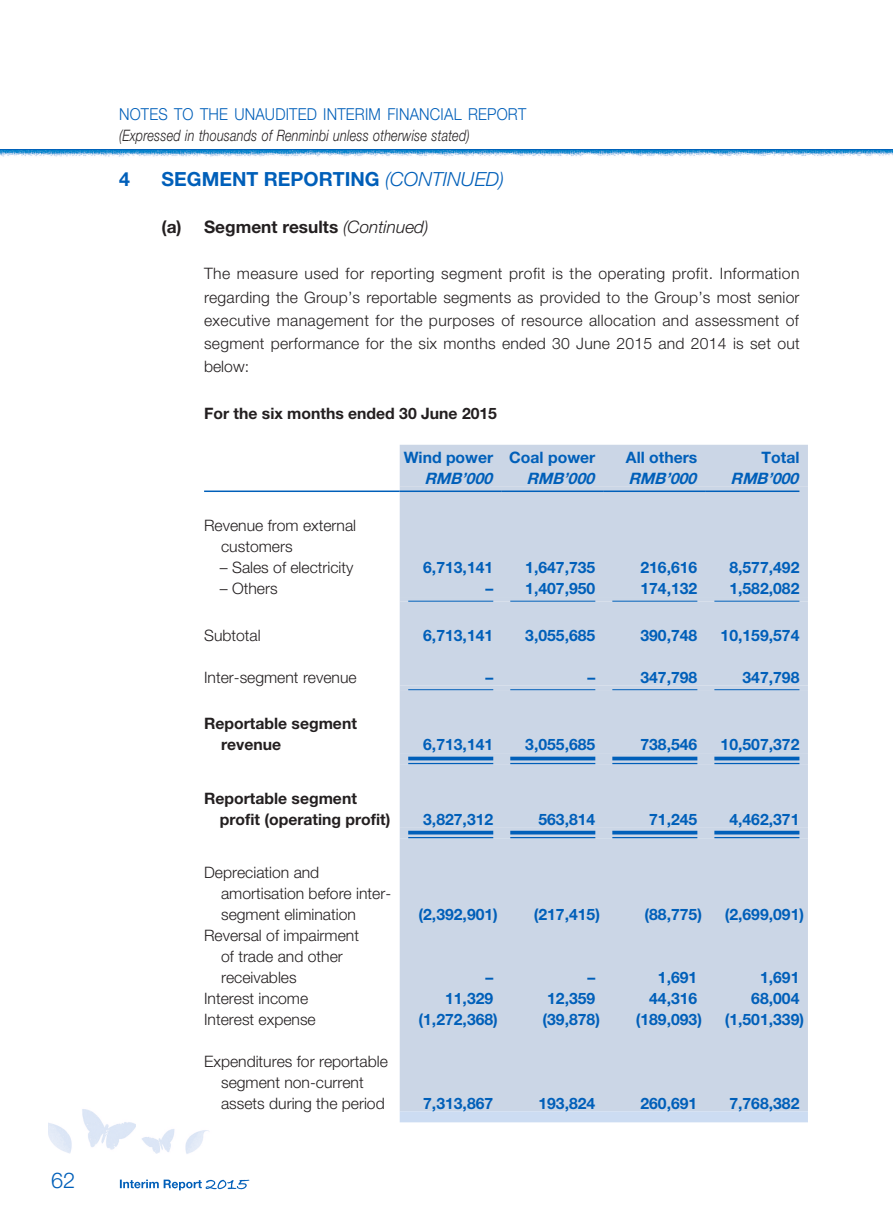
<style>
.page{position:relative;width:893px;height:1212px;background:#fff}
.page>*{position:absolute;margin:0;border:0;box-sizing:border-box;transform-origin:0 0}
.t1{font:300 21.75px "Helvetica Neue LT Std";color:#005fb9}
.t2{font:700 19.5px "Helvetica Neue LT Std";color:#005fb9}
.t3{font:700 17.25px "Helvetica Neue LT Std";color:#231f20}
.t4{font:300 16.5px "Helvetica Neue LT Std";letter-spacing:.015em;color:#005fb9;scale:.9 1}
.t5{font:300 15.75px/21px "Helvetica Neue LT Std";color:#231f20}
.t6{font:700 15.75px "Helvetica Neue LT Std";color:#005fb9}
.t7{font:700 15.75px/21px "Helvetica Neue LT Std";color:#231f20}
.t8{font:italic 300 15.75px "Helvetica Neue LT Std";letter-spacing:.015em;color:#231f20;scale:.8 1}
.t9{font:italic 700 15.75px "Helvetica Neue LT Std";color:#005fb9}
.s1{font-weight:300;font-style:italic}
</style>
<div class="page">
<img style="left:0;top:150px;width:893px;height:7px">
<hr style="left:0;top:149px;width:893px;height:1px;background:#005fb9">
<img style="left:82px;top:1109px;width:54px;height:41px">
<img style="left:48px;top:1123px;width:24px;height:31px">
<img style="left:142px;top:1129px;width:33px;height:25px">
<img style="left:185px;top:1130px;width:24px;height:24px">
<svg style="left:120px;top:1179px;width:129px;height:11px"></svg>
<div style="left:400px;top:445px;width:408px;height:666px;background:#cbd6e6"></div>
<div style="left:400px;top:487px;width:408px;height:351px;background:#cbd6e6"></div>
<svg style="left:400px;top:1111px;width:408px;height:11px;background:#ccdcf2"></svg>
<hr style="left:204px;top:490px;width:196px;height:2px;background:#005fb9">
<hr style="left:400px;top:490px;width:102px;height:2px;background:#005fb9">
<hr style="left:502px;top:490px;width:102px;height:2px;background:#005fb9">
<hr style="left:604px;top:490px;width:102px;height:2px;background:#005fb9">
<hr style="left:706px;top:490px;width:93px;height:2px;background:#005fb9">
<hr style="left:408px;top:601px;width:85px;height:1px;background:#005fb9">
<hr style="left:510px;top:601px;width:85px;height:1px;background:#005fb9">
<hr style="left:612px;top:601px;width:85px;height:1px;background:#005fb9">
<hr style="left:714px;top:601px;width:85px;height:1px;background:#005fb9">
<hr style="left:408px;top:689px;width:85px;height:1px;background:#005fb9">
<hr style="left:510px;top:689px;width:85px;height:1px;background:#005fb9">
<hr style="left:612px;top:689px;width:85px;height:1px;background:#005fb9">
<hr style="left:714px;top:689px;width:85px;height:1px;background:#005fb9">
<hr style="left:408px;top:757px;width:85px;height:3px;background:#005fb9">
<hr style="left:408px;top:763px;width:85px;height:1px;background:#005fb9">
<hr style="left:510px;top:757px;width:85px;height:3px;background:#005fb9">
<hr style="left:510px;top:763px;width:85px;height:1px;background:#005fb9">
<hr style="left:612px;top:757px;width:85px;height:3px;background:#005fb9">
<hr style="left:612px;top:763px;width:85px;height:1px;background:#005fb9">
<hr style="left:714px;top:757px;width:85px;height:3px;background:#005fb9">
<hr style="left:714px;top:763px;width:85px;height:1px;background:#005fb9">
<hr style="left:408px;top:831px;width:85px;height:3px;background:#005fb9">
<hr style="left:408px;top:837px;width:85px;height:1px;background:#005fb9">
<hr style="left:510px;top:831px;width:85px;height:3px;background:#005fb9">
<hr style="left:510px;top:837px;width:85px;height:1px;background:#005fb9">
<hr style="left:612px;top:831px;width:85px;height:3px;background:#005fb9">
<hr style="left:612px;top:837px;width:85px;height:1px;background:#005fb9">
<hr style="left:714px;top:831px;width:85px;height:3px;background:#005fb9">
<hr style="left:714px;top:837px;width:85px;height:1px;background:#005fb9">
<h1 class="t1" style="left:51px;top:1167px;width:26px">62</h1>
<p class="t4" style="left:119px;top:104px;width:454px">NOTES TO THE UNAUDITED INTERIM FINANCIAL REPORT</p>
<p class="t8" style="left:119px;top:126px;width:440px">(Expressed in thousands of Renminbi unless otherwise stated)</p>
<p class="t2" style="left:119px;top:167px;width:12px">4</p>
<p class="t2" style="left:162px;top:167px;width:344px">SEGMENT REPORTING <span class="s1">(CONTINUED)</span></p>
<p class="t3" style="left:162px;top:216px;width:269px">(a) Segment results <span class="s1">(Continued)</span></p>
<p class="t5" style="left:204px;top:262px;width:597px;line-height:23.2px;text-align:justify">The measure used for reporting segment profit is the operating profit. Information regarding the Group’s reportable segments as provided to the Group’s most senior executive management for the purposes of resource allocation and assessment of segment performance for the six months ended 30 June 2015 and 2014 is set out below:</p>
<p class="t7" style="left:204px;top:402px;width:294px">For the six months ended 30 June 2015</p>
<p class="t6" style="left:404px;top:448px;width:193px">Wind power Coal power</p>
<p class="t6" style="left:626px;top:448px;width:73px">All others</p>
<p class="t6" style="left:761px;top:448px;width:39px">Total</p>
<p class="t9" style="left:424px;top:469px;width:74px">RMB’000</p>
<p class="t9" style="left:526px;top:469px;width:74px">RMB’000</p>
<p class="t9" style="left:629px;top:469px;width:74px">RMB’000</p>
<p class="t9" style="left:731px;top:469px;width:74px">RMB’000</p>
<p class="t5" style="left:221px;top:515px;width:136px;text-indent:-17px">Revenue from external customers</p>
<p class="t5" style="left:220px;top:557px;width:135px">– Sales of electricity</p>
<p class="t6" style="left:423px;top:558px;width:72px">6,713,141</p>
<p class="t6" style="left:525px;top:558px;width:72px">1,647,735</p>
<p class="t6" style="left:640px;top:558px;width:58px">216,616</p>
<p class="t6" style="left:729px;top:558px;width:72px">8,577,492</p>
<p class="t5" style="left:220px;top:578px;width:59px">– Others</p>
<p class="t6" style="left:485px;top:579px;width:111px">– 1,407,950</p>
<p class="t6" style="left:640px;top:579px;width:58px">174,132</p>
<p class="t6" style="left:729px;top:579px;width:72px">1,582,082</p>
<p class="t5" style="left:204px;top:624px;width:58px">Subtotal</p>
<p class="t6" style="left:423px;top:625px;width:72px">6,713,141</p>
<p class="t6" style="left:525px;top:625px;width:72px">3,055,685</p>
<p class="t6" style="left:640px;top:625px;width:58px">390,748</p>
<p class="t6" style="left:721px;top:625px;width:80px">10,159,574</p>
<p class="t5" style="left:204px;top:666px;width:154px">Inter-segment revenue</p>
<p class="t6" style="left:485px;top:667px;width:9px">–</p>
<p class="t6" style="left:587px;top:667px;width:9px">–</p>
<p class="t6" style="left:640px;top:667px;width:58px">347,798</p>
<p class="t6" style="left:742px;top:667px;width:58px">347,798</p>
<p class="t7" style="left:221px;top:713px;width:137px;text-indent:-17px">Reportable segment revenue</p>
<p class="t6" style="left:423px;top:735px;width:72px">6,713,141</p>
<p class="t6" style="left:525px;top:735px;width:72px">3,055,685</p>
<p class="t6" style="left:640px;top:735px;width:58px">738,546</p>
<p class="t6" style="left:721px;top:735px;width:80px">10,507,372</p>
<p class="t7" style="left:220px;top:787px;width:172px;text-indent:-16px">Reportable segment profit (operating profit)</p>
<p class="t5" style="left:221px;top:861px;width:172px;text-indent:-17px">Depreciation and amortisation before inter&shy;segment elimination</p>
<p class="t5" style="left:221px;top:924px;width:139px;text-indent:-17px">Reversal of impairment of trade and other receivables</p>
<p class="t6" style="left:423px;top:809px;width:72px">3,827,312</p>
<p class="t6" style="left:538px;top:809px;width:58px">563,814</p>
<p class="t6" style="left:649px;top:809px;width:50px">71,245</p>
<p class="t6" style="left:729px;top:809px;width:72px">4,462,371</p>
<p class="t6" style="left:419px;top:904px;width:81px">(2,392,901)</p>
<p class="t6" style="left:534px;top:904px;width:68px">(217,415)</p>
<p class="t6" style="left:644px;top:904px;width:59px">(88,775)</p>
<p class="t6" style="left:725px;top:904px;width:81px">(2,699,091)</p>
<p class="t6" style="left:485px;top:967px;width:9px">–</p>
<p class="t6" style="left:587px;top:967px;width:9px">–</p>
<p class="t6" style="left:658px;top:967px;width:41px">1,691</p>
<p class="t6" style="left:760px;top:967px;width:41px">1,691</p>
<p class="t5" style="left:204px;top:987px;width:106px">Interest income</p>
<p class="t6" style="left:445px;top:988px;width:50px">11,329</p>
<p class="t6" style="left:547px;top:988px;width:50px">12,359</p>
<p class="t6" style="left:649px;top:988px;width:50px">44,316</p>
<p class="t6" style="left:751px;top:988px;width:50px">68,004</p>
<p class="t5" style="left:204px;top:1008px;width:113px">Interest expense</p>
<p class="t6" style="left:419px;top:1009px;width:81px">(1,272,368)</p>
<p class="t6" style="left:542px;top:1009px;width:59px">(39,878)</p>
<p class="t6" style="left:636px;top:1009px;width:68px">(189,093)</p>
<p class="t6" style="left:725px;top:1009px;width:81px">(1,501,339)</p>
<p class="t5" style="left:221px;top:1050px;width:168px;text-indent:-17px">Expenditures for reportable segment non-current assets during the period</p>
<p class="t6" style="left:423px;top:1093px;width:72px">7,313,867</p>
<p class="t6" style="left:538px;top:1093px;width:58px">193,824</p>
<p class="t6" style="left:640px;top:1093px;width:58px">260,691</p>
<p class="t6" style="left:729px;top:1093px;width:72px">7,768,382</p>
</div>
